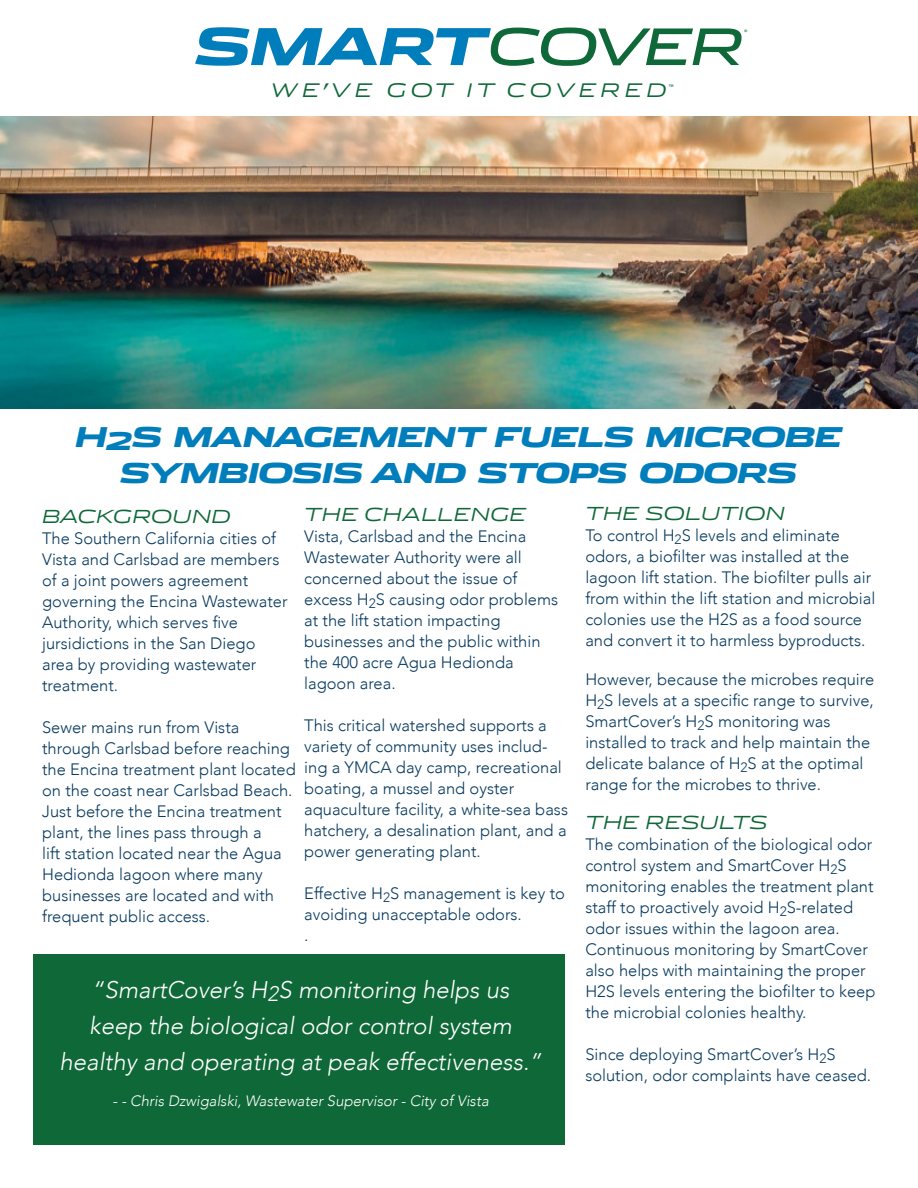
<style>
.page{position:relative;width:918px;height:1188px;background:#fff}
.page>*{position:absolute;margin:0;border:0;box-sizing:border-box;transform-origin:0 0}
.t1{font:italic 900 50.25px "Stainless Ext";letter-spacing:-.06em;color:#007dbb}
.t2{font:italic 900 27px "Stainless Ext";letter-spacing:-.06em;color:#007dbb}
.t3{font:italic 300 24px/36px "Avenir";color:#fff;text-align:center}
.t4{font:italic 300 18.75px "Stainless Ext";letter-spacing:.22em;color:#0f6838}
.t5{font:italic 300 18px "Stainless Ext";color:#0f6838}
.t6{font:300 16.5px/21px "Avenir";color:#083a5e}
.t7{font:italic 300 15px "Avenir";color:#fff}
.t8{font:8.1px "Myriad Pro";color:#0f6838}
.t9{font:7.95px "Myriad Pro";color:#0f6838}
.s1{font-weight:400;color:#0f6838}
</style>
<div class="page">
<img style="left:0;top:117px;width:918px;height:291px">
<div style="left:33px;top:955px;width:532px;height:190px;background:#0f6838"></div>
<p class="t1" style="left:194px;top:17px;width:553px">SMART<span class="s1">COVER</span></p>
<p class="t9" style="left:744px;top:27px;width:5px">®</p>
<p class="t4" style="left:271px;top:80px;width:398px">WE’VE GOT IT COVERED</p>
<p class="t8" style="left:668px;top:83px;width:7px">™</p>
<p class="t2" style="left:75px;top:421px;width:769px">H<sub>2</sub>S MANAGEMENT FUELS MICROBE</p>
<p class="t2" style="left:120px;top:457px;width:680px">SYMBIOSIS AND STOPS ODORS</p>
<p class="t5" style="left:42px;top:506px;width:191px">BACKGROUND</p>
<p class="t6" style="left:42px;top:528px;width:239px">The Southern California cities of<br>Vista and Carlsbad are members</p>
<p class="t6" style="left:42px;top:570px;width:208px">of a joint powers agreement</p>
<p class="t6" style="left:42px;top:591px;width:247px">governing the Encina Wastewater<br>Authority, which serves five</p>
<p class="t6" style="left:42px;top:633px;width:215px">jursidictions in the San Diego</p>
<p class="t6" style="left:42px;top:654px;width:216px">area by providing wastewater</p>
<p class="t6" style="left:42px;top:675px;width:78px">treatment.</p>
<p class="t6" style="left:42px;top:717px;width:255px">Sewer mains run from Vista through Carlsbad before reaching the Encina treatment plant located on the coast near Carlsbad Beach.<br>Just before the Encina treatment plant, the lines pass through a<br>lift station located near the Agua<br>Hedionda lagoon where many businesses are located and with frequent public access.</p>
<p class="t5" style="left:585px;top:503px;width:202px">THE SOLUTION</p>
<p class="t6" style="left:585px;top:525px;width:256px">To control H<sub>2</sub>S levels and eliminate</p>
<p class="t6" style="left:585px;top:546px;width:292px">odors, a biofilter was installed at the lagoon lift station. The biofilter pulls air from within the lift station and microbial colonies use the H2S as a food source and convert it to harmless byproducts.</p>
<p class="t6" style="left:585px;top:669px;width:290px;text-align:justify">However, because the microbes require H<sub>2</sub>S levels at a specific range to survive, SmartCover’s H<sub>2</sub>S monitoring was</p>
<p class="t6" style="left:585px;top:732px;width:286px">installed to track and help maintain the delicate balance of H<sub>2</sub>S at the optimal range for the microbes to thrive.</p>
<p class="t5" style="left:585px;top:812px;width:184px">THE RESULTS</p>
<p class="t6" style="left:585px;top:834px;width:292px">The combination of the biological odor control system and SmartCover H<sub>2</sub>S monitoring enables the treatment plant staff to proactively avoid H<sub>2</sub>S-related odor issues within the lagoon area.<br>Continuous monitoring by SmartCover also helps with maintaining the proper H2S levels entering the biofilter to keep the microbial colonies healthy.</p>
<p class="t6" style="left:585px;top:1044px;width:252px">Since deploying SmartCover’s H<sub>2</sub>S</p>
<p class="t6" style="left:585px;top:1065px;width:287px">solution, odor complaints have ceased.</p>
<p class="t5" style="left:304px;top:504px;width:224px">THE CHALLENGE</p>
<p class="t6" style="left:304px;top:526px;width:224px">Vista, Carlsbad and the Encina</p>
<p class="t6" style="left:304px;top:547px;width:219px">Wastewater Authority were all</p>
<p class="t6" style="left:304px;top:568px;width:215px">concerned about the issue of</p>
<p class="t6" style="left:304px;top:589px;width:256px">excess H<sub>2</sub>S causing odor problems at the lift station impacting</p>
<p class="t6" style="left:304px;top:631px;width:238px">businesses and the public within</p>
<p class="t6" style="left:304px;top:652px;width:211px">the 400 acre Agua Hedionda</p>
<p class="t6" style="left:304px;top:673px;width:93px">lagoon area.</p>
<p class="t6" style="left:304px;top:715px;width:244px">This critical watershed supports a</p>
<p class="t6" style="left:304px;top:736px;width:259px">variety of community uses includ&shy;ing a YMCA day camp, recreational boating, a mussel and oyster</p>
<p class="t6" style="left:304px;top:799px;width:265px;text-align:justify">aquaculture facility, a white-sea bass hatchery, a desalination plant, and a power generating plant.</p>
<p class="t6" style="left:304px;top:883px;width:262px">Effective H<sub>2</sub>S management is key to avoiding unacceptable odors.</p>
<p class="t6" style="left:304px;top:925px;width:6px">.</p>
<p class="t3" style="left:60px;top:972px;width:484px">“SmartCover’s H<sub>2</sub>S monitoring helps us<br>keep the biological odor control system healthy and operating at peak effectiveness.”</p>
<p class="t7" style="left:113px;top:1092px;width:378px">- - Chris Dzwigalski, Wastewater Supervisor - City of Vista</p>
</div>
